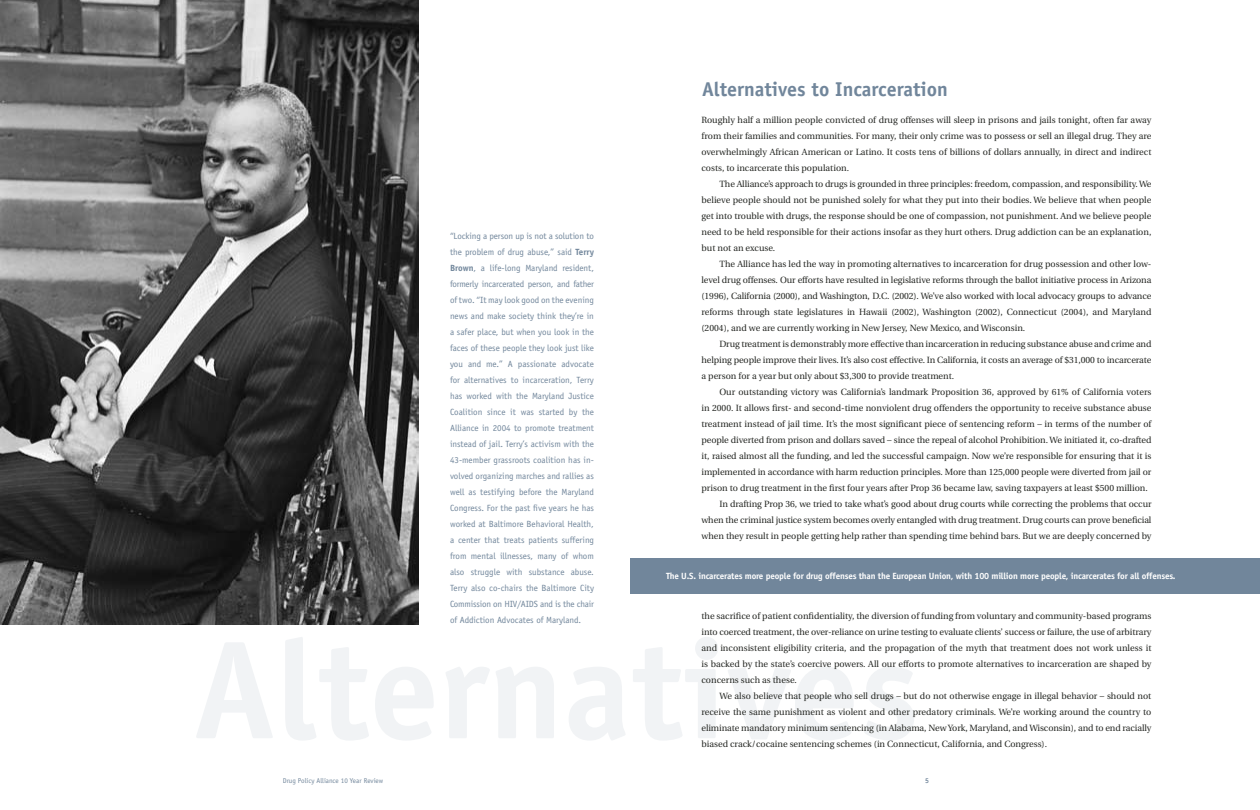
<style>
.page{position:relative;width:1260px;height:810px;background:#fff}
.page>*{position:absolute;margin:0;border:0;box-sizing:border-box;transform-origin:0 0}
.t1{font:700 20px "Officina Sans";color:#71869b}
.t2{font:9px/16px "Utopia";color:#252723;text-align:justify}
.t3{font:9px/16px "Officina Sans";letter-spacing:-.02em;color:#71869b;text-align:justify}
.t4{font:700 9px "Officina Sans";letter-spacing:-.02em;color:#fff}
.t5{font:7px "Officina Sans";color:#71869b}
.t6{font:700 7px "Officina Sans";color:#71869b}
.s1{font-weight:700}
</style>
<div class="page">
<div style="left:630px;top:558px;width:630px;height:36px;background:#71869b"></div>
<img style="left:0;top:0;width:418px;height:624px">
<p class="t3" style="left:450px;top:228px;width:146px">“Locking a person up is not a solution to the problem of drug abuse,” said <span class="s1">Terry Brown</span>, a life-long Maryland resident, formerly incarcerated person, and father of two. “It may look good on the evening news and make society think they’re in a safer place, but when you look in the faces of these people they look just like you and me.” A passionate advocate for alternatives to incarceration, Terry has worked with the Maryland Justice Coalition since it was started by the Alliance in 2004 to promote treatment instead of jail. Terry’s activism with the 43-member grassroots coalition has in&shy;volved organizing marches and rallies as well as testifying before the Maryland Congress. For the past five years he has worked at Baltimore Behavioral Health, a center that treats patients suffering from mental illnesses, many of whom also struggle with substance abuse.<br>Terry also co-chairs the Baltimore City Commission on HIV/AIDS and is the chair of Addiction Advocates of Maryland.</p>
<h1 class="t1" style="left:702px;top:76px;width:247px">Alternatives to Incarceration</h1>
<p class="t2" style="left:702px;top:112px;width:452px">Roughly half a million people convicted of drug offenses will sleep in prisons and jails tonight, often far away from their families and communities. For many, their only crime was to possess or sell an illegal drug. They are overwhelmingly African American or Latino. It costs tens of billions of dollars annually, in direct and indirect costs, to incarcerate this population.</p>
<p class="t2" style="left:702px;top:176px;width:452px;text-indent:18px">The Alliance’s approach to drugs is grounded in three principles: freedom, compassion, and responsibility. We believe people should not be punished solely for what they put into their bodies. We believe that when people get into trouble with drugs, the response should be one of compassion, not punishment. And we believe people need to be held responsible for their actions insofar as they hurt others. Drug addiction can be an explanation, but not an excuse.</p>
<p class="t2" style="left:702px;top:256px;width:452px;text-indent:18px">The Alliance has led the way in promoting alternatives to incarceration for drug possession and other low&shy;level drug offenses. Our efforts have resulted in legislative reforms through the ballot initiative process in Arizona (1996), California (2000), and Washington, D.C. (2002). We’ve also worked with local advocacy groups to advance reforms through state legislatures in Hawaii (2002), Washington (2002), Connecticut (2004), and Maryland (2004), and we are currently working in New Jersey, New Mexico, and Wisconsin.</p>
<p class="t2" style="left:702px;top:336px;width:452px;text-indent:18px">Drug treatment is demonstrably more effective than incarceration in reducing substance abuse and crime and helping people improve their lives. It’s also cost effective. In California, it costs an average of $31,000 to incarcerate a person for a year but only about $3,300 to provide treatment.</p>
<p class="t2" style="left:720px;top:384px;width:433px">Our outstanding victory was California’s landmark Proposition 36, approved by 61% of California voters</p>
<p class="t2" style="left:702px;top:400px;width:451px">in 2000. It allows first- and second-time nonviolent drug offenders the opportunity to receive substance abuse</p>
<p class="t2" style="left:702px;top:416px;width:452px">treatment instead of jail time. It’s the most significant piece of sentencing reform – in terms of the number of</p>
<p class="t2" style="left:702px;top:432px;width:452px">people diverted from prison and dollars saved – since the repeal of alcohol Prohibition. We initiated it, co-drafted</p>
<p class="t2" style="left:702px;top:448px;width:451px">it, raised almost all the funding, and led the successful campaign. Now we’re responsible for ensuring that it is</p>
<p class="t2" style="left:702px;top:464px;width:451px">implemented in accordance with harm reduction principles. More than 125,000 people were diverted from jail or</p>
<p class="t2" style="left:702px;top:480px;width:448px">prison to drug treatment in the first four years after Prop 36 became law, saving taxpayers at least $500 million.</p>
<p class="t2" style="left:720px;top:496px;width:434px">In drafting Prop 36, we tried to take what’s good about drug courts while correcting the problems that occur</p>
<p class="t2" style="left:702px;top:512px;width:451px">when the criminal justice system becomes overly entangled with drug treatment. Drug courts can prove beneficial</p>
<p class="t2" style="left:702px;top:528px;width:452px">when they result in people getting help rather than spending time behind bars. But we are deeply concerned by</p>
<p class="t4" style="left:666px;top:570px;width:511px">The U.S. incarcerates more people for drug offenses than the European Union, with 100 million more people, incarcerates for all offenses.</p>
<p class="t2" style="left:702px;top:608px;width:452px">the sacrifice of patient confidentiality, the diversion of funding from voluntary and community-based programs into coerced treatment, the over-reliance on urine testing to evaluate clients’ success or failure, the use of arbitrary and inconsistent eligibility criteria, and the propagation of the myth that treatment does not work unless it is backed by the state’s coercive powers. All our efforts to promote alternatives to incarceration are shaped by concerns such as these.</p>
<p class="t2" style="left:702px;top:688px;width:452px;text-indent:18px">We also believe that people who sell drugs – but do not otherwise engage in illegal behavior – should not receive the same punishment as violent and other predatory criminals. We’re working around the country to eliminate mandatory minimum sentencing (in Alabama, New York, Maryland, and Wisconsin), and to end racially biased crack/cocaine sentencing schemes (in Connecticut, California, and Congress).</p>
<p class="t5" style="left:283px;top:777px;width:102px">Drug Policy Alliance 10 Year Review</p>
<p class="t6" style="left:925px;top:776px;width:5px">5</p>
</div>
